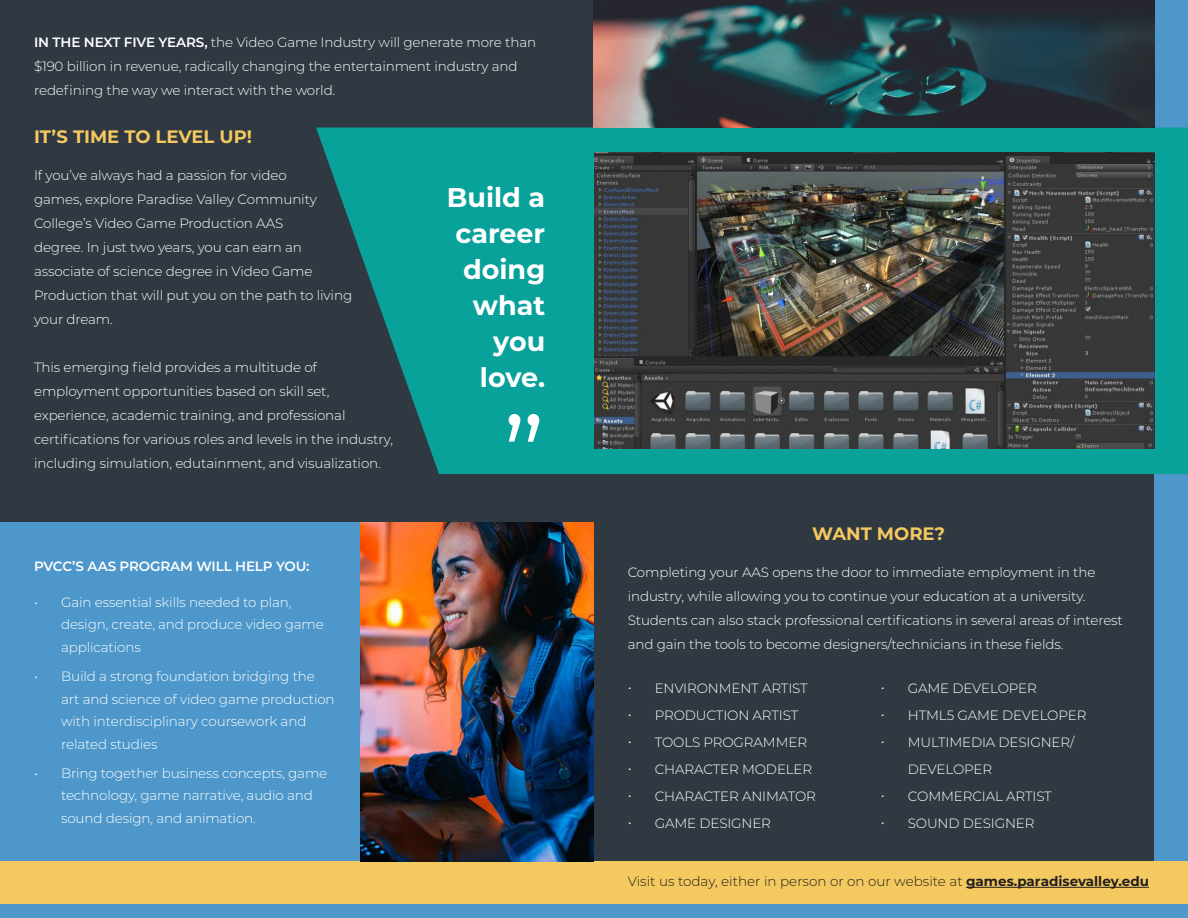
<style>
.page{position:relative;width:1188px;height:918px;background:#fff}
.page>*{position:absolute;margin:0;border:0;box-sizing:border-box;transform-origin:0 0}
.t1{font:111.3px "Montserrat";color:#fff}
.t2{font:700 27px "Montserrat";color:#fff}
.t3{font:700 18px "Montserrat";color:#f4c960}
.t4{font:300 13.5px/24px "Montserrat";letter-spacing:-.01em;color:#fff}
.t5{font:300 13.5px "Montserrat";color:#231f20}
.t6{font:600 13.5px "Montserrat";letter-spacing:-.01em;color:#fff}
.s1{font-weight:600}
.s2{font-weight:700}
</style>
<div class="page">
<div style="left:0;top:0;width:594px;height:918px;background:#303842"></div>
<div style="left:594px;top:0;width:594px;height:918px;background:#303842"></div>
<div style="left:1154px;top:0;width:34px;height:918px;background:#4d97ca"></div>
<svg style="left:316px;top:127px;width:872px;height:347px;fill:#09a29b"></svg>
<div style="left:0;top:522px;width:386px;height:340px;background:#4d97ca"></div>
<div style="left:0;top:862px;width:1188px;height:56px;background:#f4c960"></div>
<hr style="left:966px;top:887px;width:183px;height:1px;background:#231f20">
<div style="left:0;top:904px;width:1188px;height:14px;background:#4d97ca"></div>
<img style="left:594px;top:153px;width:560px;height:296px">
<img style="left:361px;top:522px;width:233px;height:340px">
<img style="left:593px;top:0;width:561px;height:128px">
<p class="t4" style="left:34px;top:30px;width:504px"><span class="s1">IN THE NEXT FIVE YEARS,</span> the Video Game Industry will generate more than $190 billion in revenue, radically changing the entertainment industry and redefining the way we interact with the world.</p>
<p class="t3" style="left:34px;top:123px;width:220px">IT’S TIME TO LEVEL UP!</p>
<p class="t4" style="left:34px;top:163px;width:320px">If you’ve always had a passion for video<br>games, explore Paradise Valley Community College’s Video Game Production AAS<br>degree. In just two years, you can earn an associate of science degree in Video Game Production that will put you on the path to living your dream.</p>
<p class="t4" style="left:34px;top:355px;width:360px">This emerging field provides a multitude of employment opportunities based on skill set, experience, academic training, and professional certifications for various roles and levels in the industry, including simulation, edutainment, and visualization.</p>
<p class="t2" style="left:447px;top:178px;width:100px">Build a</p>
<p class="t2" style="left:456px;top:214px;width:91px">career</p>
<p class="t2" style="left:463px;top:250px;width:84px">doing</p>
<p class="t2" style="left:473px;top:286px;width:74px">what</p>
<p class="t2" style="left:493px;top:322px;width:53px">you</p>
<p class="t2" style="left:480px;top:358px;width:67px">love.</p>
<p class="t1" style="left:503px;top:381px;width:44px">”</p>
<p class="t6" style="left:34px;top:556px;width:277px">PVCC’S AAS PROGRAM WILL HELP YOU:</p>
<p class="t4" style="left:61px;top:590px;width:264px;line-height:22.5px;text-indent:-27px">• Gain essential skills needed to plan, design, create, and produce video game applications</p>
<p class="t4" style="left:61px;top:665px;width:275px;line-height:22.5px;text-indent:-27px">• Build a strong foundation bridging the art and science of video game production with interdisciplinary coursework and related studies</p>
<p class="t4" style="left:61px;top:761px;width:268px;line-height:22.5px;text-indent:-27px">• Bring together business concepts, game technology, game narrative, audio and sound design, and animation.</p>
<p class="t3" style="left:812px;top:520px;width:134px">WANT MORE?</p>
<p class="t4" style="left:628px;top:560px;width:497px">Completing your AAS opens the door to immediate employment in the industry, while allowing you to continue your education at a university.<br>Students can also stack professional certifications in several areas of interest and gain the tools to become designers/technicians in these fields.</p>
<p class="t4" style="left:628px;top:675px;width:182px">• ENVIRONMENT ARTIST</p>
<p class="t4" style="left:628px;top:702px;width:172px">• PRODUCTION ARTIST</p>
<p class="t4" style="left:628px;top:729px;width:181px">• TOOLS PROGRAMMER</p>
<p class="t4" style="left:628px;top:756px;width:186px">• CHARACTER MODELER</p>
<p class="t4" style="left:628px;top:783px;width:190px">• CHARACTER ANIMATOR</p>
<p class="t4" style="left:628px;top:810px;width:145px">• GAME DESIGNER</p>
<p class="t4" style="left:881px;top:676px;width:158px">• GAME DEVELOPER</p>
<p class="t4" style="left:881px;top:703px;width:207px">• HTML5 GAME DEVELOPER</p>
<p class="t4" style="left:908px;top:728px;width:168px;line-height:27px;text-indent:-27px">• MULTIMEDIA DESIGNER/<br>DEVELOPER</p>
<p class="t4" style="left:881px;top:784px;width:173px">• COMMERCIAL ARTIST</p>
<p class="t4" style="left:881px;top:811px;width:155px">• SOUND DESIGNER</p>
<p class="t5" style="left:628px;top:872px;width:523px">Visit us today, either in person or on our website at <span class="s2">games.paradisevalley.edu</span></p>
</div>
